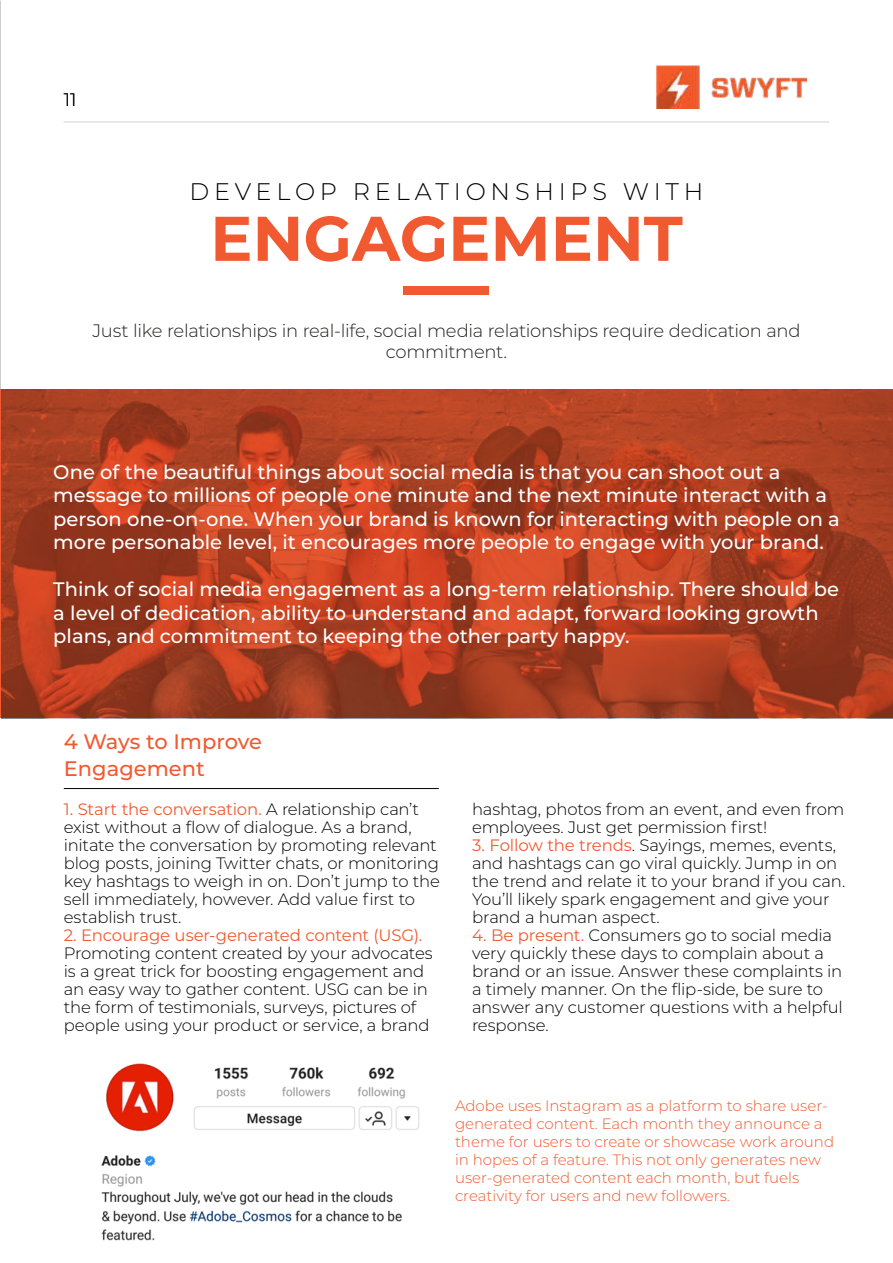
<style>
.page{position:relative;width:893px;height:1263px;background:#fff}
.page>*{position:absolute;margin:0;border:0;box-sizing:border-box;transform-origin:0 0}
.t1{font:700 63px "Montserrat";color:#f15a31}
.t2{font:300 24px "Montserrat";letter-spacing:.2em;color:#000}
.t3{font:500 21px/27px "Montserrat";color:#f15a31}
.t4{font:500 19.5px/23.4px "Montserrat";color:#fff}
.t5{font:300 18px/21px "Montserrat";letter-spacing:-.02em;color:#20201f;text-align:center}
.t6{font:300 18px "Montserrat";color:#000}
.t7{font:300 16.5px/18px "Montserrat";letter-spacing:-.01em;color:#000}
.t8{font:16.5px "Montserrat";letter-spacing:-.01em;color:#f15a31}
.t9{font:300 15px/18px "Montserrat";color:#f15a31}
.s1{font-weight:400;color:#f15a31}
</style>
<div class="page">
<img style="left:0;top:0;width:1px;height:390px">
<img style="left:1px;top:390px;width:892px;height:328px">
<img style="left:657px;top:66px;width:150px;height:43px">
<hr style="left:63px;top:122px;width:766px;height:1px;background:#d4d4d4">
<div style="left:404px;top:287px;width:85px;height:8px;background:#f15a31"></div>
<hr style="left:64px;top:788px;width:375px;height:1px;background:#000">
<img style="left:101px;top:1063px;width:319px;height:178px">
<p class="t6" style="left:64px;top:88px;width:14px">11</p>
<h2 class="t2" style="left:189px;top:175px;width:515px">DEVELOP RELATIONSHIPS WITH</h2>
<h1 class="t1" style="left:210px;top:193px;width:474px">ENGAGEMENT</h1>
<p class="t5" style="left:92px;top:320px;width:710px">Just like relationships in real-life, social media relationships require dedication and commitment.</p>
<p class="t4" style="left:53px;top:460px;width:788px">One of the beautiful things about social media is that you can shoot out a message to millions of people one minute and the next minute interact with a person one-on-one. When your brand is known for interacting with people on a more personable level, it encourages more people to engage with your brand.</p>
<p class="t4" style="left:53px;top:577px;width:787px">Think of social media engagement as a long-term relationship. There should be a level of dedication, ability to understand and adapt, forward looking growth plans, and commitment to keeping the other party happy.</p>
<p class="t3" style="left:64px;top:727px;width:200px">4 Ways to Improve<br>Engagement</p>
<p class="t7" style="left:64px;top:799px;width:378px"><span class="s1">1. Start the conversation.</span> A relationship can’t exist without a flow of dialogue. As a brand, initate the conversation by promoting relevant blog posts, joining Twitter chats, or monitoring key hashtags to weigh in on. Don’t jump to the sell immediately, however. Add value first to establish trust.</p>
<p class="t8" style="left:64px;top:923px;width:360px">2. Encourage user-generated content (USG).</p>
<p class="t7" style="left:64px;top:943px;width:370px">Promoting content created by your advocates is a great trick for boosting engagement and an easy way to gather content. USG can be in the form of testimonials, surveys, pictures of people using your product or service, a brand</p>
<p class="t7" style="left:472px;top:799px;width:374px">hashtag, photos from an event, and even from employees. Just get permission first!</p>
<p class="t7" style="left:472px;top:835px;width:375px"><span class="s1">3. Follow the trends</span>. Sayings, memes, events, and hashtags can go viral quickly. Jump in on the trend and relate it to your brand if you can.<br>You’ll likely spark engagement and give your brand a human aspect.</p>
<p class="t7" style="left:472px;top:925px;width:372px"><span class="s1">4. Be present.</span> Consumers go to social media very quickly these days to complain about a brand or an issue. Answer these complaints in a timely manner. On the flip-side, be sure to answer any customer questions with a helpful response.</p>
<p class="t9" style="left:455px;top:1096px;width:381px">Adobe uses Instagram as a platform to share user&shy;generated content. Each month they announce a theme for users to create or showcase work around in hopes of a feature. This not only generates new user-generated content each month, but fuels creativity for users and new followers.</p>
</div>
